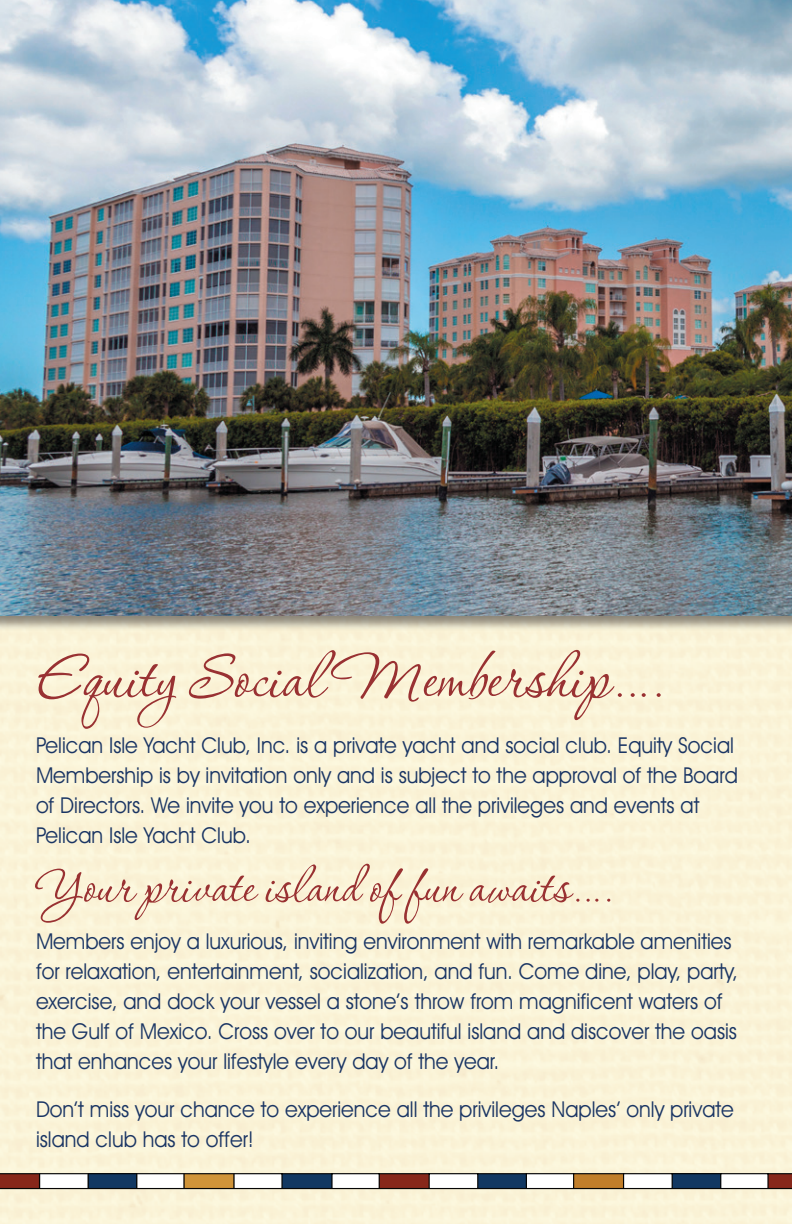
<style>
.page{position:relative;width:792px;height:1224px;background:#fff}
.page>*{position:absolute;margin:0;border:0;box-sizing:border-box;transform-origin:0 0}
.t1{font:78px "P22 Corinthia";color:#993132}
.t2{font:62px "P22 Corinthia";color:#993132}
.t3{font:22px/30px "Avant Garde IT Cby BT";color:#1a3564;scale:.95 1}
</style>
<div class="page">
<div style="left:0;top:1174px;width:40px;height:14px;background:#87271a"></div>
<div style="left:88px;top:1174px;width:49px;height:15px;background:#123862"></div>
<div style="left:184px;top:1174px;width:50px;height:15px;background:#d09439"></div>
<svg style="left:136px;top:1174px;width:1px;height:14px"></svg>
<svg style="left:39px;top:1174px;width:1px;height:14px"></svg>
<svg style="left:233px;top:1174px;width:2px;height:14px"></svg>
<svg style="left:88px;top:1174px;width:1px;height:14px"></svg>
<svg style="left:183px;top:1174px;width:2px;height:14px"></svg>
<div style="left:282px;top:1174px;width:50px;height:15px;background:#123862"></div>
<div style="left:478px;top:1174px;width:48px;height:14px;background:#123862"></div>
<div style="left:672px;top:1174px;width:49px;height:15px;background:#123862"></div>
<div style="left:379px;top:1174px;width:50px;height:15px;background:#87271a"></div>
<div style="left:574px;top:1174px;width:50px;height:15px;background:#c17e2a"></div>
<div style="left:768px;top:1174px;width:24px;height:15px;background:#87271a"></div>
<svg style="left:331px;top:1174px;width:2px;height:14px"></svg>
<svg style="left:281px;top:1174px;width:2px;height:14px"></svg>
<svg style="left:526px;top:1174px;width:1px;height:14px"></svg>
<svg style="left:720px;top:1174px;width:1px;height:14px"></svg>
<svg style="left:429px;top:1174px;width:1px;height:14px"></svg>
<svg style="left:623px;top:1174px;width:1px;height:14px"></svg>
<svg style="left:477px;top:1174px;width:1px;height:14px"></svg>
<svg style="left:672px;top:1174px;width:1px;height:14px"></svg>
<svg style="left:379px;top:1174px;width:1px;height:14px"></svg>
<svg style="left:573px;top:1174px;width:1px;height:14px"></svg>
<svg style="left:767px;top:1174px;width:2px;height:14px"></svg>
<hr style="left:0;top:1173px;width:792px;height:1px;background:#050504">
<hr style="left:0;top:1188px;width:792px;height:1px;background:#050504">
<div style="left:0;top:0;width:792px;height:631px;background:#231f20;opacity:.5"></div>
<img style="left:0;top:0;width:792px;height:616px">
<h1 class="t1" style="left:36px;top:637px;width:628px">Equity Social Membership….</h1>
<p class="t3" style="left:36px;top:730px;width:740px">Pelican Isle Yacht Club, Inc. is a private yacht and social club. Equity Social Membership is by invitation only and is subject to the approval of the Board of Directors. We invite you to experience all the privileges and events at Pelican Isle Yacht Club.</p>
<h2 class="t2" style="left:36px;top:854px;width:577px">Your private island of fun awaits….</h2>
<p class="t3" style="left:36px;top:926px;width:741px">Members enjoy a luxurious, inviting environment with remarkable amenities for relaxation, entertainment, socialization, and fun. Come dine, play, party, exercise, and dock your vessel a stone’s throw from magnificent waters of the Gulf of Mexico. Cross over to our beautiful island and discover the oasis that enhances your lifestyle every day of the year.</p>
<p class="t3" style="left:36px;top:1094px;width:736px">Don’t miss your chance to experience all the privileges Naples’ only private island club has to offer!</p>
</div>
